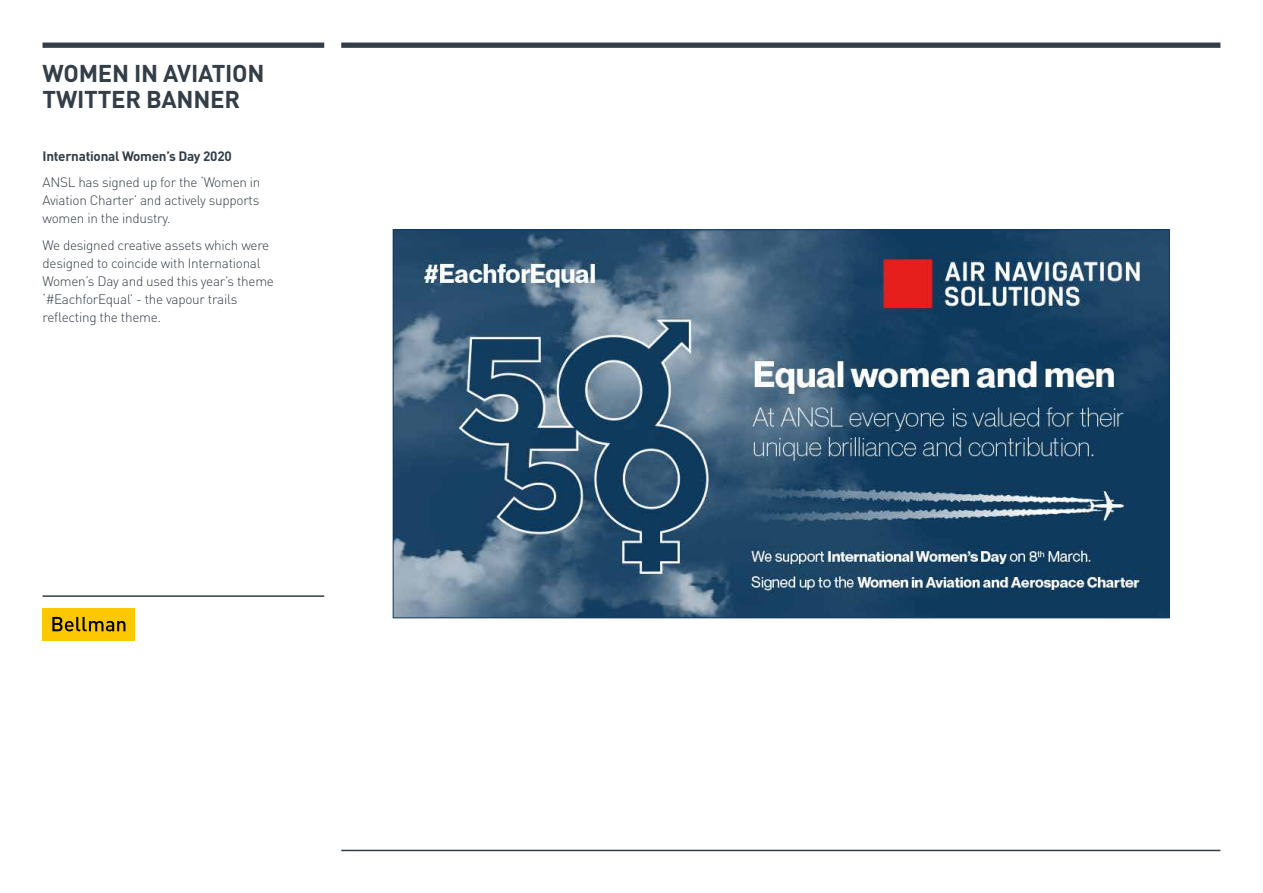
<style>
.page{position:relative;width:1263px;height:893px;background:#fff}
.page>*{position:absolute;margin:0;border:0;box-sizing:border-box;transform-origin:0 0}
.t1{font:700 24px/25.5px "DIN Pro";letter-spacing:-.01em;color:#333e48}
.t2{font:300 13.5px/18px "DIN Pro";letter-spacing:-.02em;color:#333e48;text-align:justify}
.t3{font:700 13.5px "DIN Pro";letter-spacing:-.02em;color:#333e48}
</style>
<div class="page">
<div style="left:43px;top:43px;width:281px;height:5px;background:#333e48"></div>
<div style="left:43px;top:608px;width:92px;height:32px;background:#fec800"></div>
<svg style="left:52px;top:617px;width:73px;height:14px"></svg>
<hr style="left:43px;top:595px;width:281px;height:2px;background:#333e48">
<hr style="left:341px;top:850px;width:879px;height:1px;background:#333e48">
<div style="left:341px;top:43px;width:879px;height:5px;background:#333e48"></div>
<img style="left:395px;top:231px;width:773px;height:385px">
<h1 class="t1" style="left:43px;top:60px;width:223px">WOMEN IN AVIATION<br>TWITTER BANNER</h1>
<p class="t3" style="left:43px;top:147px;width:191px">International Women’s Day 2020</p>
<p class="t2" style="left:43px;top:173px;width:219px">ANSL has signed up for the ‘Women in Aviation Charter’ and actively supports women in the industry.</p>
<p class="t2" style="left:43px;top:235px;width:233px;text-align:left">We designed creative assets which were designed to coincide with International Women’s Day and used this year’s theme ‘#EachforEqual’ - the vapour trails reflecting the theme.</p>
</div>
